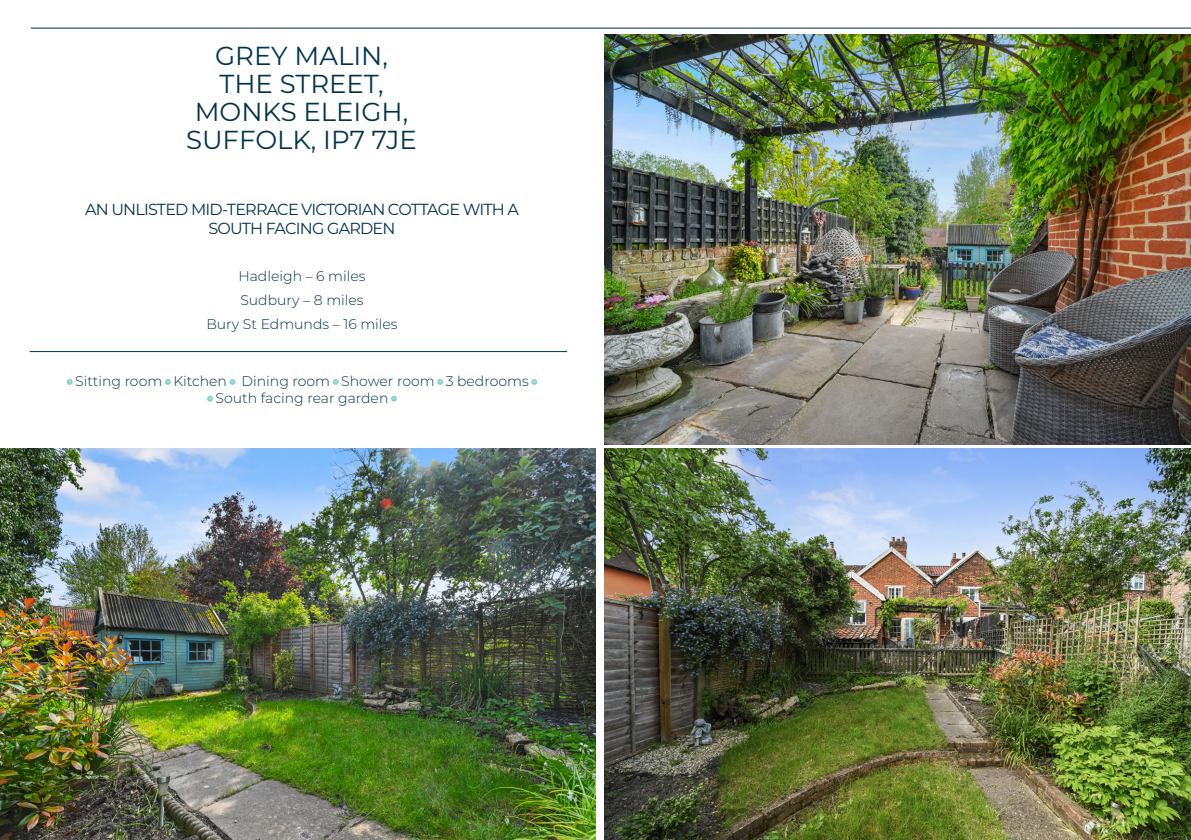
<style>
.page{position:relative;width:1191px;height:840px;background:#fff}
.page>*{position:absolute;margin:0;border:0;box-sizing:border-box;transform-origin:0 0}
.t1{font:26px "Montserrat";color:#00344b}
.t2{font:16px "Montserrat";letter-spacing:-.05em;color:#00344b}
.t3{font:300 14px "Montserrat";color:#00344b}
.s1{color:#85d0cb}
</style>
<div class="page">
<img style="left:604px;top:35px;width:587px;height:409px">
<hr style="left:31px;top:28px;width:1159px;height:1px;background:#00344b">
<img style="left:604px;top:448px;width:587px;height:391px">
<img style="left:0;top:448px;width:595px;height:391px">
<hr style="left:30px;top:351px;width:537px;height:1px;background:#00344b">
<p class="t1" style="left:215px;top:38px;width:174px">GREY MALIN,</p>
<p class="t1" style="left:219px;top:66px;width:166px">THE STREET,</p>
<p class="t1" style="left:195px;top:94px;width:215px">MONKS ELEIGH,</p>
<p class="t1" style="left:186px;top:122px;width:232px">SUFFOLK, IP7 7JE</p>
<p class="t2" style="left:85px;top:198px;width:435px">AN UNLISTED MID-TERRACE VICTORIAN COTTAGE WITH A</p>
<p class="t2" style="left:208px;top:217px;width:188px">SOUTH FACING GARDEN</p>
<p class="t3" style="left:238px;top:266px;width:129px">Hadleigh – 6 miles</p>
<p class="t3" style="left:240px;top:290px;width:125px">Sudbury – 8 miles</p>
<p class="t3" style="left:206px;top:314px;width:193px">Bury St Edmunds – 16 miles</p>
<p class="t3" style="left:68px;top:371px;width:470px"><span class="s1">•</span> Sitting room <span class="s1">•</span> Kitchen <span class="s1">•</span> Dining room <span class="s1">•</span> Shower room <span class="s1">•</span> 3 bedrooms <span class="s1">•</span></p>
<p class="t3" style="left:208px;top:388px;width:189px"><span class="s1">•</span> South facing rear garden <span class="s1">•</span></p>
</div>
